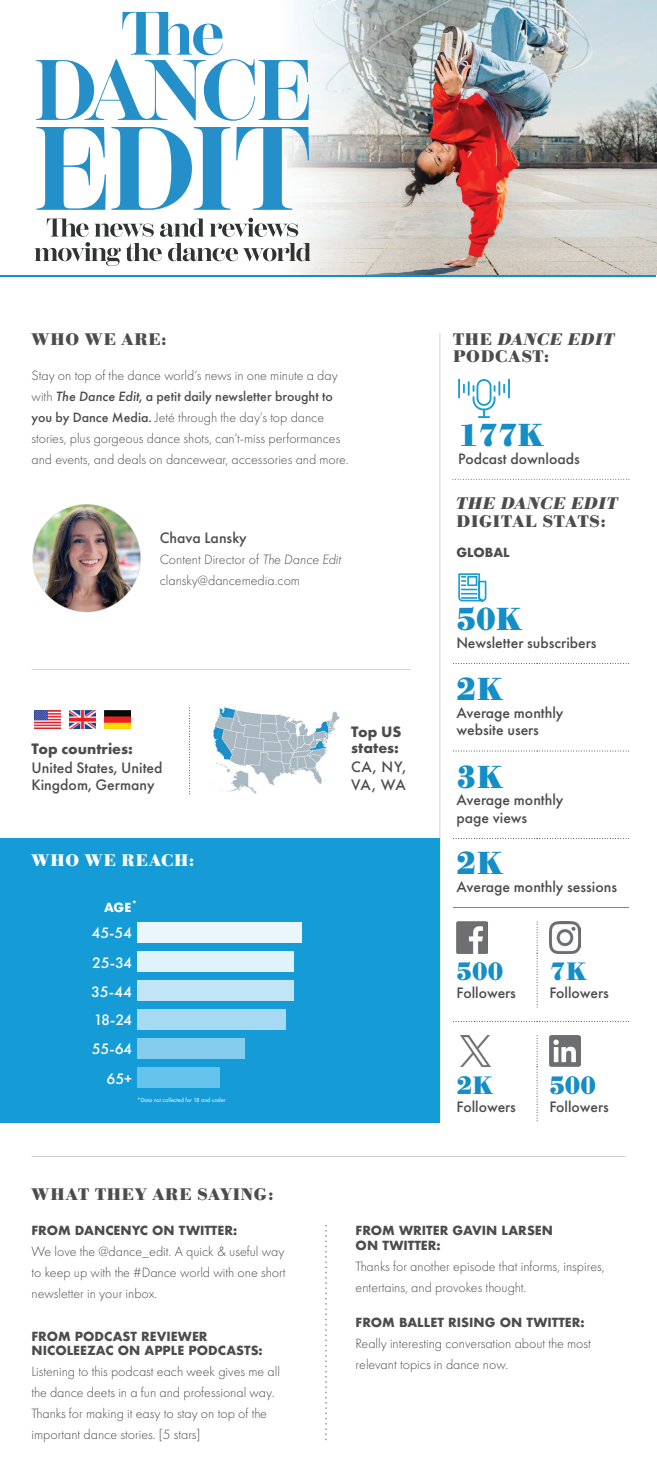
<style>
.page{position:relative;width:657px;height:1478px;background:#fff}
.page>*{position:absolute;margin:0;border:0;box-sizing:border-box;transform-origin:0 0}
.t1{font:700 33.25px "Bodoni URW";color:#158ec7}
.t2{font:700 26.25px "Bodoni URW";color:#158ec7}
.t3{font:700 17.5px/17.5px "Bodoni URW";letter-spacing:.04em;color:#4c4c4c}
.t4{font:italic 700 17.5px "Bodoni URW";letter-spacing:.04em;color:#4c4c4c}
.t5{font:700 17.5px "Bodoni URW";letter-spacing:.045em;color:#fff}
.t6{font:500 15.75px/17.5px "Futura PT";color:#4c4c4c}
.t7{font:500 15.75px/29.1px "Futura PT";letter-spacing:-.025em;color:#fff;text-align:right}
.t8{font:700 15.75px/16.6px "Futura PT";color:#4c4c4c}
.t9{font:300 14px/21px "Futura PT";color:#4c4c4c}
.t10{font:700 12.25px/14.7px "Futura";color:#4c4c4c}
.t11{font:700 12.25px "Futura";color:#fff}
.t12{font:6.12px "Futura PT";color:#fff}
.s1{font-weight:500;font-style:italic}
.s2{font-weight:500}
.s3{font-style:italic}
</style>
<div class="page">
<img style="left:249px;top:0;width:407px;height:275px">
<svg style="left:36px;top:12px;width:273px;height:198px"></svg>
<svg style="left:35px;top:218px;width:275px;height:48px"></svg>
<hr style="left:32px;top:1156px;width:593px;height:1px;background:#999">
<svg style="left:325px;top:1225px;width:2px;height:215px"></svg>
<svg style="left:536px;top:922px;width:1px;height:85px"></svg>
<svg style="left:536px;top:1035px;width:1px;height:86px"></svg>
<svg style="left:453px;top:663px;width:174px;height:1px"></svg>
<svg style="left:453px;top:751px;width:174px;height:1px"></svg>
<svg style="left:453px;top:838px;width:174px;height:1px"></svg>
<svg style="left:453px;top:1021px;width:174px;height:1px"></svg>
<hr style="left:452px;top:907px;width:84px;height:1px;background:#808180">
<hr style="left:536px;top:907px;width:92px;height:1px;background:#808180">
<svg style="left:458px;top:573px;width:28px;height:28px"></svg>
<img style="left:456px;top:922px;width:31px;height:31px">
<img style="left:549px;top:922px;width:31px;height:31px">
<img style="left:460px;top:1035px;width:30px;height:32px">
<img style="left:549px;top:1035px;width:31px;height:32px">
<hr style="left:439px;top:333px;width:1px;height:789px;background:#999">
<hr style="left:32px;top:669px;width:378px;height:1px;background:#999">
<img style="left:33px;top:504px;width:108px;height:108px">
<svg style="left:458px;top:379px;width:51px;height:39px"></svg>
<div style="left:0;top:839px;width:439px;height:284px;background:#159cd7"></div>
<div style="left:137px;top:922px;width:165px;height:21px;background:#eaf6fc"></div>
<div style="left:137px;top:951px;width:156px;height:21px;background:#e0f3fa"></div>
<div style="left:137px;top:980px;width:156px;height:21px;background:#c1e5f7"></div>
<div style="left:137px;top:1009px;width:148px;height:21px;background:#a6daf4"></div>
<div style="left:137px;top:1038px;width:107px;height:20px;background:#84cdee"></div>
<div style="left:137px;top:1067px;width:82px;height:20px;background:#65c3ec"></div>
<img style="left:213px;top:707px;width:126px;height:87px">
<hr style="left:0;top:275px;width:654px;height:1px;background:#158ec7">
<svg style="left:452px;top:479px;width:177px;height:1px"></svg>
<img style="left:104px;top:711px;width:26px;height:17px">
<img style="left:70px;top:711px;width:26px;height:17px">
<img style="left:35px;top:711px;width:26px;height:17px">
<svg style="left:189px;top:708px;width:1px;height:86px"></svg>
<p class="t3" style="left:32px;top:331px;width:136px">WHO WE ARE:</p>
<p class="t9" style="left:32px;top:365px;width:318px">Stay on top of the dance world’s news in one minute a day with <span class="s1">The Dance Edit</span><span class="s2">, a petit daily newsletter brought to you by Dance Media.</span> Jeté through the day’s top dance stories, plus gorgeous dance shots, can’t-miss performances and events, and deals on dancewear, accessories and more.</p>
<p class="t6" style="left:160px;top:529px;width:89px">Chava Lansky</p>
<p class="t9" style="left:160px;top:549px;width:183px">Content Director of <span class="s3">The Dance Edit </span>clansky@dancemedia.com</p>
<p class="t8" style="left:32px;top:740px;width:103px">Top countries:</p>
<p class="t6" style="left:32px;top:759px;width:132px">United States, United<br>Kingdom, Germany</p>
<p class="t5" style="left:32px;top:850px;width:164px">WHO WE REACH:</p>
<p class="t11" style="left:104px;top:899px;width:35px">AGE<sup>*</sup></p>
<p class="t7" style="left:91px;top:918px;width:43px">45-54<br>25-34<br>35-44<br>18-24<br>55-64<br>65+</p>
<p class="t12" style="left:137px;top:1096px;width:90px">*Data not collected for 18 and under</p>
<p class="t3" style="left:32px;top:1186px;width:243px">WHAT THEY ARE SAYING:</p>
<p class="t8" style="left:351px;top:723px;width:52px">Top US states:</p>
<p class="t6" style="left:351px;top:757px;width:56px;line-height:18.4px">CA, NY,<br>VA, WA</p>
<p class="t3" style="left:452px;top:331px;width:163px">THE <span class="s3">DANCE EDIT<br></span>PODCAST:</p>
<h1 class="t1" style="left:458px;top:416px;width:87px">177K</h1>
<p class="t6" style="left:458px;top:450px;width:123px">Podcast downloads</p>
<p class="t4" style="left:456px;top:493px;width:163px">THE DANCE EDIT</p>
<p class="t3" style="left:456px;top:513px;width:151px">DIGITAL STATS:</p>
<p class="t10" style="left:456px;top:545px;width:55px">GLOBAL</p>
<h1 class="t1" style="left:456px;top:600px;width:67px">50K</h1>
<p class="t6" style="left:456px;top:634px;width:141px">Newsletter subscribers</p>
<h1 class="t1" style="left:456px;top:670px;width:48px">2K</h1>
<p class="t6" style="left:456px;top:704px;width:108px">Average monthly website users</p>
<h1 class="t1" style="left:456px;top:757px;width:48px">3K</h1>
<p class="t6" style="left:456px;top:791px;width:108px">Average monthly page views</p>
<h1 class="t1" style="left:456px;top:844px;width:48px">2K</h1>
<p class="t6" style="left:456px;top:878px;width:162px">Average monthly sessions</p>
<h2 class="t2" style="left:456px;top:956px;width:48px">500</h2>
<p class="t6" style="left:456px;top:984px;width:61px">Followers</p>
<h2 class="t2" style="left:456px;top:1070px;width:38px">2K</h2>
<p class="t6" style="left:456px;top:1098px;width:61px">Followers</p>
<h2 class="t2" style="left:549px;top:956px;width:39px">7K</h2>
<p class="t6" style="left:549px;top:984px;width:61px">Followers</p>
<h2 class="t2" style="left:549px;top:1070px;width:48px">500</h2>
<p class="t6" style="left:549px;top:1098px;width:61px">Followers</p>
<p class="t10" style="left:32px;top:1223px;width:207px">FROM DANCENYC ON TWITTER:</p>
<p class="t9" style="left:32px;top:1241px;width:255px;text-align:justify">We love the @dance_edit. A quick &amp; useful way to keep up with the #Dance world with one short newsletter in your inbox.</p>
<p class="t10" style="left:32px;top:1329px;width:233px">FROM PODCAST REVIEWER<br>NICOLEEZAC ON APPLE PODCASTS:</p>
<p class="t9" style="left:32px;top:1361px;width:250px">Listening to this podcast each week gives me all the dance deets in a fun and professional way.<br>Thanks for making it easy to stay on top of the important dance stories. [5 stars]</p>
<p class="t10" style="left:355px;top:1223px;width:199px">FROM WRITER GAVIN LARSEN<br>ON TWITTER:</p>
<p class="t9" style="left:355px;top:1255px;width:250px">Thanks for another episode that informs, inspires, entertains, and provokes thought.</p>
<p class="t10" style="left:355px;top:1315px;width:230px">FROM BALLET RISING ON TWITTER:</p>
<p class="t9" style="left:355px;top:1333px;width:236px">Really interesting conversation about the most relevant topics in dance now.</p>
</div>
